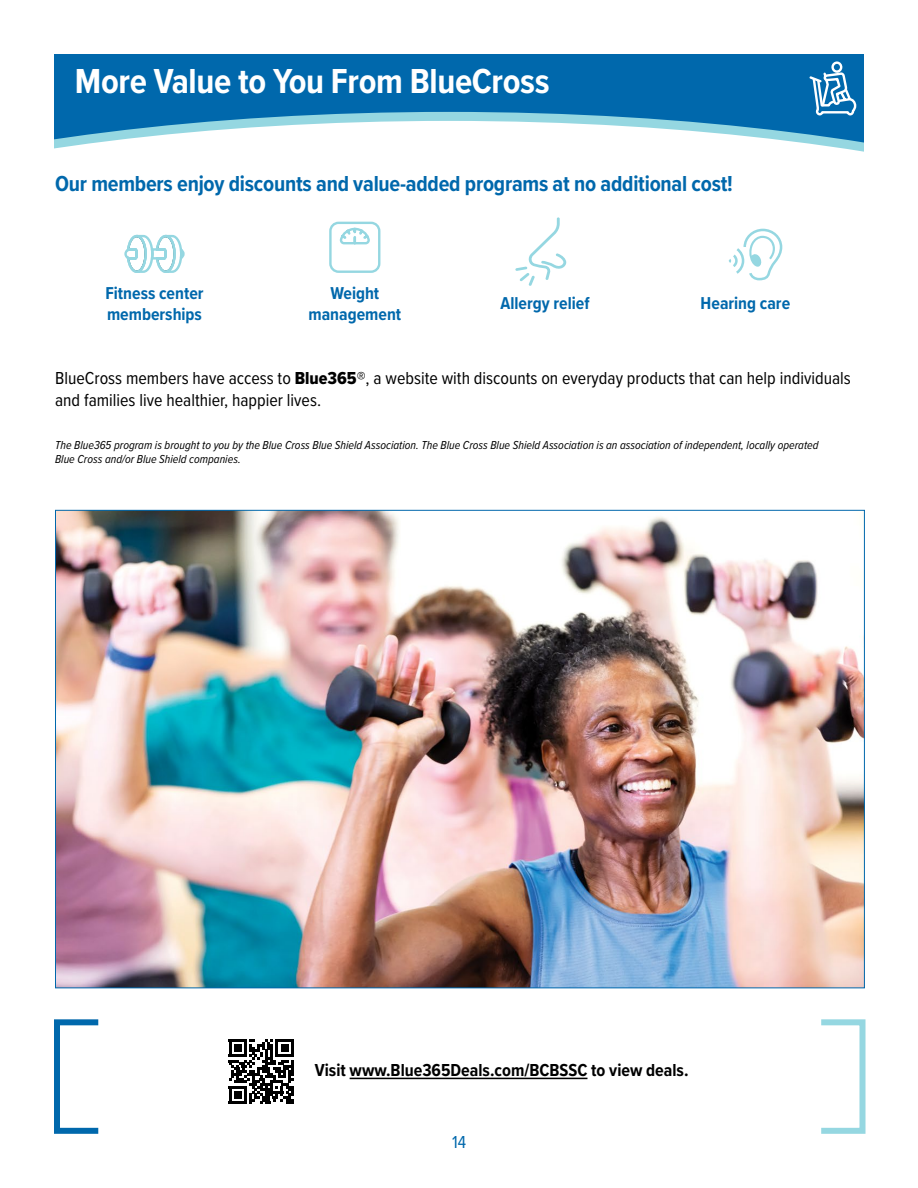
<style>
.page{position:relative;width:918px;height:1188px;background:#fff}
.page>*{position:absolute;margin:0;border:0;box-sizing:border-box;transform-origin:0 0}
.t1{font:700 36px "Proxima Nova Cond";letter-spacing:-.01em;color:#fff}
.t2{font:700 22.5px "Proxima Nova Cond";letter-spacing:-.01em;color:#0068ac}
.t3{font:18px/21.6px "Proxima Nova Cond";color:#000}
.t4{font:700 18px "Proxima Nova Cond";color:#000}
.t5{font:18px "Proxima Nova Cond";color:#0068ac}
.t6{font:700 17.85px/20.9px "Proxima Nova Cond";color:#0068ac}
.t7{font:italic 12px/14.4px "Proxima Nova Cond";color:#000}
.s1{font-family:"Proxima Nova Cond Extrabld"}
</style>
<div class="page">
<div style="left:54px;top:54px;width:810px;height:92px;background:#0068ac"></div>
<svg style="left:54px;top:112px;width:810px;height:40px"></svg>
<div style="left:54px;top:1019px;width:47px;height:115px;border:6px solid #0068ac"></div>
<div style="left:818px;top:1019px;width:47px;height:115px;border:6px solid #95d7e1"></div>
<hr style="left:350px;top:1078px;width:237px;height:1px;background:#000">
<svg style="left:229px;top:1039px;width:65px;height:65px"></svg>
<hr style="left:229px;top:1101px;width:18px;height:3px;background:#000">
<div style="left:234px;top:1091px;width:8px;height:8px;background:#000"></div>
<svg style="left:808px;top:61px;width:50px;height:56px"></svg>
<svg style="left:124px;top:234px;width:61px;height:39px"></svg>
<svg style="left:329px;top:221px;width:52px;height:52px"></svg>
<svg style="left:729px;top:229px;width:53px;height:51px"></svg>
<img style="left:57px;top:512px;width:806px;height:474px">
<svg style="left:515px;top:217px;width:51px;height:69px"></svg>
<h1 class="t1" style="left:75px;top:55px;width:476px">More Value to You From BlueCross</h1>
<h2 class="t2" style="left:55px;top:167px;width:679px">Our members enjoy discounts and value-added programs at no additional cost!</h2>
<h3 class="t6" style="left:105px;top:282px;width:100px">Fitness center memberships</h3>
<h3 class="t6" style="left:308px;top:282px;width:94px;text-align:center">Weight management</h3>
<h3 class="t6" style="left:501px;top:293px;width:90px">Allergy relief</h3>
<h3 class="t6" style="left:701px;top:293px;width:91px">Hearing care</h3>
<h3 class="t3" style="left:55px;top:367px;width:797px">BlueCross members have access to <span class="s1">Blue365</span>®, a website with discounts on everyday products that can help individuals and families live healthier, happier lives.</h3>
<p class="t7" style="left:55px;top:437px;width:765px">The Blue365 program is brought to you by the Blue Cross Blue Shield Association. The Blue Cross Blue Shield Association is an association of independent, locally operated<br>Blue Cross and/or Blue Shield companies.</p>
<h3 class="t4" style="left:315px;top:1057px;width:375px">Visit www.Blue365Deals.com/BCBSSC to view deals.</h3>
<h3 class="t5" style="left:452px;top:1129px;width:15px">14</h3>
</div>
